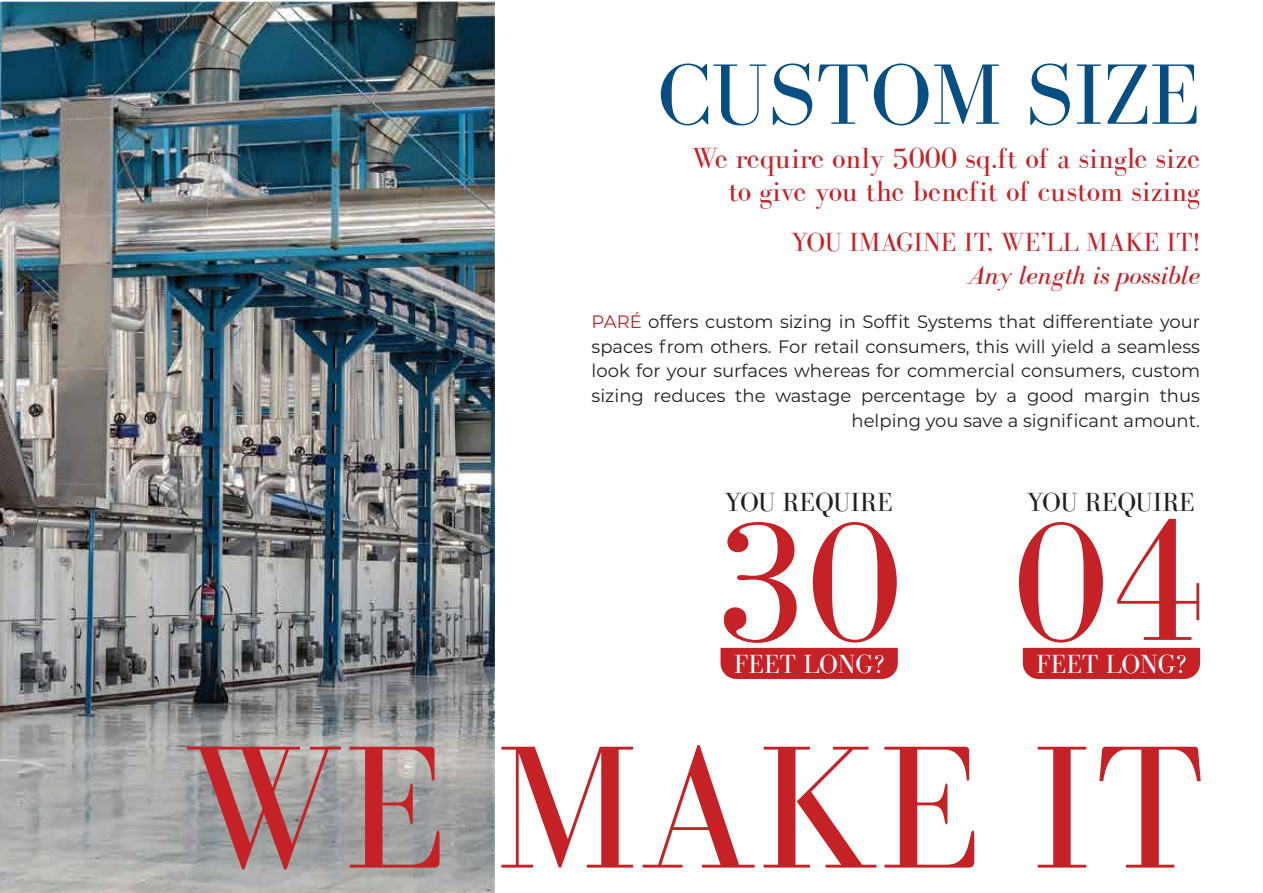
<style>
.page{position:relative;width:1263px;height:893px;background:#fff}
.page>*{position:absolute;margin:0;border:0;box-sizing:border-box;transform-origin:0 0}
.t1{font:179.85px "Bodoni FLF";color:#c52228}
.t2{font:175.8px "Bodoni FLF";color:#c52228}
.t3{font:88.2px "Bodoni FLF";color:#074f82}
.t4{font:30px/33px "Bodoni FLF";color:#c52228;text-align:right}
.t5{font:27px "Bodoni FLF";color:#c52228}
.t6{font:27px "Bodoni FLF";color:#231f20}
.t7{font:italic 27px "Bodoni FLF";color:#c52228}
.t8{font:27px "Bodoni FLF";color:#fff}
.t9{font:18px/24.6px "Montserrat";color:#231f20;text-align:right}
.s1{color:#c52228}
</style>
<div class="page">
<div style="left:720px;top:648px;width:178px;height:31px;background:#c52228"></div>
<div style="left:1023px;top:648px;width:177px;height:31px;background:#c52228"></div>
<img style="left:0;top:2px;width:494px;height:891px">
<h3 class="t3" style="left:657px;top:47px;width:544px">CUSTOM SIZE</h3>
<h3 class="t4" style="left:692px;top:142px;width:510px">We require only 5000 sq.ft of a single size to give you the benefit of custom sizing</h3>
<h3 class="t5" style="left:790px;top:228px;width:411px">YOU IMAGINE IT, WE’LL MAKE IT!</h3>
<h3 class="t7" style="left:968px;top:261px;width:234px">Any length is possible</h3>
<p class="t9" style="left:592px;top:309px;width:610px"><span class="s1">PARÉ</span> offers custom sizing in Soffit Systems that differentiate your spaces from others. For retail consumers, this will yield a seamless look for your surfaces whereas for commercial consumers, custom sizing reduces the wastage percentage by a good margin thus helping you save a significant amount.</p>
<h3 class="t6" style="left:724px;top:487px;width:170px">YOU REQUIRE</h3>
<h2 class="t2" style="left:711px;top:486px;width:192px">30</h2>
<h3 class="t6" style="left:1026px;top:487px;width:170px">YOU REQUIRE</h3>
<h2 class="t2" style="left:1013px;top:486px;width:193px">04</h2>
<h3 class="t8" style="left:734px;top:649px;width:152px">FEET LONG?</h3>
<h3 class="t8" style="left:1036px;top:649px;width:152px">FEET LONG?</h3>
<h1 class="t1" style="left:182px;top:711px;width:1025px">WE MAKE IT</h1>
</div>
